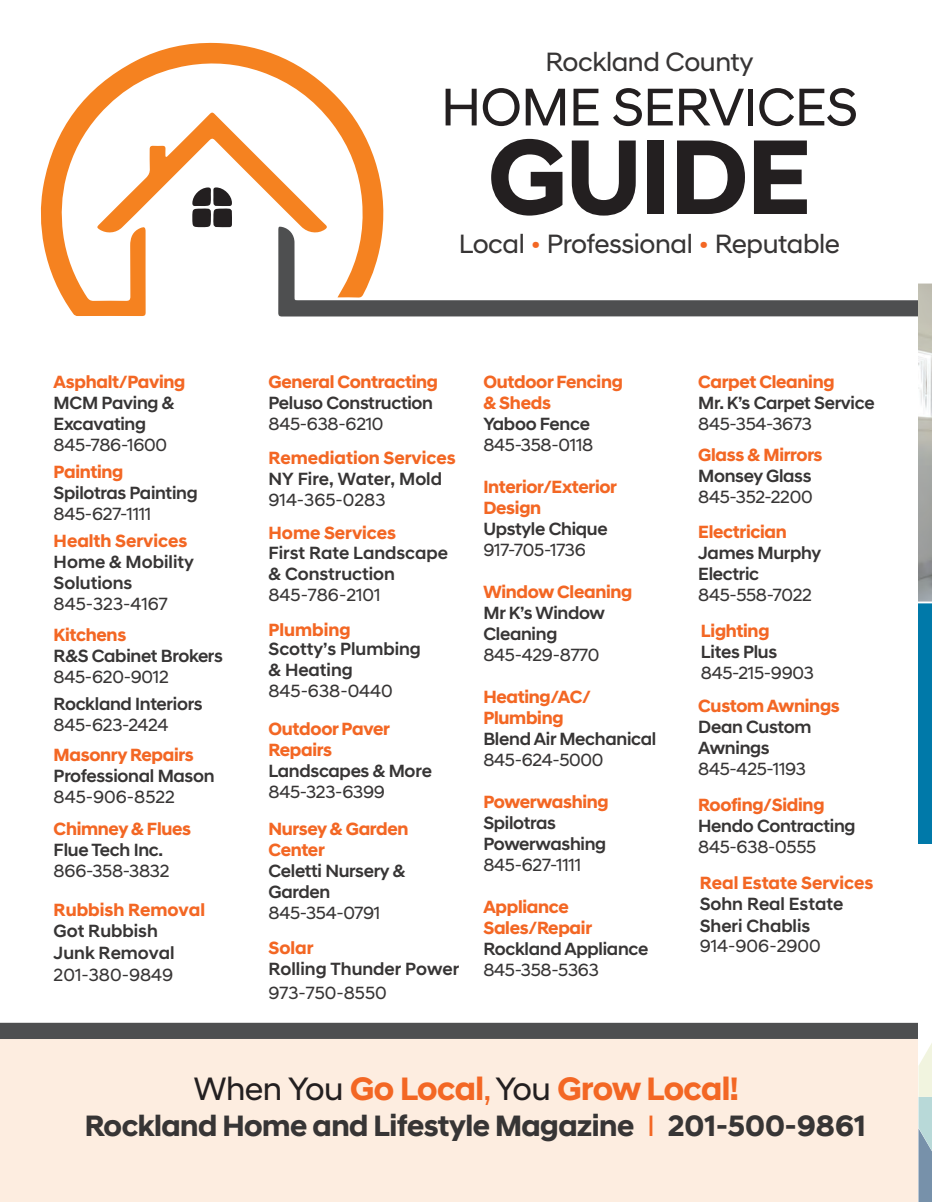
<style>
.page{position:relative;width:932px;height:1202px;background:#fff}
.page>*{position:absolute;margin:0;border:0;box-sizing:border-box;transform-origin:0 0}
.t1{font:700 108px "Hyundai Sans Head";letter-spacing:-.015em;color:#231f20}
.t2{font:54px "Hyundai Sans Head";letter-spacing:-.015em;color:#231f20}
.t3{font:700 33px "Hyundai Sans Head";letter-spacing:-.015em;color:#f36724}
.t4{font:700 30px "Hyundai Sans Head";letter-spacing:-.015em;color:#373535}
.t5{font:27px "Hyundai Sans Head";letter-spacing:-.015em;color:#373535}
.t6{font:500 18px/21px "Hyundai Sans Head";letter-spacing:-.015em;color:#373535}
.t7{font:700 18px/21px "Hyundai Sans Head";letter-spacing:-.015em;color:#f36724}
.t8{font:18px "Hyundai Sans Head";letter-spacing:-.015em;color:#373535}
.s1{color:#f36724}
.s2{font-weight:400;color:#231f20}
.s3{font-weight:400}
.s4{font-weight:400;color:#f36724}
</style>
<div class="page">
<svg style="left:41px;top:43px;width:343px;height:273px"></svg>
<svg style="left:278px;top:226px;width:640px;height:90px"></svg>
<svg style="left:97px;top:112px;width:231px;height:122px"></svg>
<div style="left:918px;top:603px;width:14px;height:241px;background:#0079a9"></div>
<svg style="left:0;top:1022px;width:932px;height:180px;background:#ecded3"></svg>
<svg style="left:918px;top:283px;width:14px;height:319px;background:#b9bab6"></svg>
<h3 class="t5" style="left:545px;top:46px;width:210px">Rockland County</h3>
<h2 class="t2" style="left:441px;top:75px;width:418px">HOME SERVICES</h2>
<h1 class="t1" style="left:488px;top:112px;width:324px">GUIDE</h1>
<h3 class="t5" style="left:459px;top:228px;width:383px">Local <span class="s1">•</span> Professional <span class="s1">•</span> Reputable</h3>
<p class="t7" style="left:54px;top:371px;width:133px">Asphalt/Paving</p>
<p class="t6" style="left:54px;top:392px;width:122px">MCM Paving &amp;<br>Excavating</p>
<p class="t8" style="left:54px;top:434px;width:115px">845-786-1600</p>
<p class="t7" style="left:54px;top:461px;width:71px">Painting</p>
<p class="t6" style="left:54px;top:482px;width:145px">Spilotras Painting</p>
<p class="t8" style="left:54px;top:503px;width:99px">845-627-1111</p>
<p class="t7" style="left:54px;top:530px;width:135px">Health Services</p>
<p class="t6" style="left:54px;top:551px;width:142px;line-height:21.6px">Home &amp; Mobility<br>Solutions</p>
<p class="t8" style="left:54px;top:593px;width:116px">845-323-4167</p>
<p class="t7" style="left:54px;top:624px;width:74px">Kitchens</p>
<p class="t6" style="left:54px;top:645px;width:171px">R&amp;S Cabinet Brokers</p>
<p class="t8" style="left:54px;top:666px;width:117px">845-620-9012</p>
<p class="t6" style="left:54px;top:693px;width:150px">Rockland Interiors</p>
<p class="t8" style="left:54px;top:714px;width:116px">845-623-2424</p>
<p class="t7" style="left:54px;top:744px;width:141px">Masonry Repairs</p>
<p class="t6" style="left:54px;top:765px;width:162px">Professional Mason</p>
<p class="t8" style="left:54px;top:786px;width:123px">845-906-8522</p>
<p class="t7" style="left:54px;top:818px;width:139px">Chimney &amp; Flues</p>
<p class="t6" style="left:54px;top:839px;width:111px">Flue Tech Inc.</p>
<p class="t8" style="left:54px;top:860px;width:117px">866-358-3832</p>
<p class="t7" style="left:54px;top:899px;width:153px">Rubbish Removal</p>
<p class="t6" style="left:54px;top:920px;width:122px;line-height:21.6px">Got Rubbish<br>Junk Removal</p>
<p class="t8" style="left:54px;top:963px;width:121px">201-380-9849</p>
<p class="t7" style="left:268px;top:371px;width:171px">General Contracting</p>
<p class="t6" style="left:268px;top:392px;width:166px">Peluso Construction</p>
<p class="t8" style="left:268px;top:413px;width:117px">845-638-6210</p>
<p class="t7" style="left:268px;top:447px;width:189px">Remediation Services</p>
<p class="t6" style="left:268px;top:468px;width:175px">NY Fire, Water, Mold</p>
<p class="t8" style="left:268px;top:489px;width:118px">914-365-0283</p>
<p class="t6" style="left:268px;top:541px;width:181px;line-height:21.6px">First Rate Landscape &amp; Construction</p>
<p class="t8" style="left:268px;top:583px;width:114px">845-786-2101</p>
<p class="t7" style="left:268px;top:522px;width:129px">Home Services</p>
<p class="t7" style="left:268px;top:619px;width:83px">Plumbing</p>
<p class="t6" style="left:268px;top:638px;width:154px;line-height:21.6px">Scotty’s Plumbing &amp; Heating</p>
<p class="t8" style="left:268px;top:680px;width:126px">845-638‐0440</p>
<p class="t7" style="left:268px;top:718px;width:123px">Outdoor Paver</p>
<p class="t7" style="left:268px;top:739px;width:65px">Repairs</p>
<p class="t6" style="left:268px;top:760px;width:165px">Landscapes &amp; More</p>
<p class="t8" style="left:268px;top:780px;width:118px">845-323-6399</p>
<p class="t7" style="left:268px;top:818px;width:141px">Nursey &amp; Garden<br>Center</p>
<p class="t6" style="left:268px;top:860px;width:138px">Celetti Nursery &amp;<br>Garden</p>
<p class="t8" style="left:268px;top:902px;width:113px">845-354-0791</p>
<p class="t7" style="left:268px;top:937px;width:46px">Solar</p>
<p class="t6" style="left:268px;top:958px;width:192px">Rolling Thunder Power</p>
<p class="t8" style="left:268px;top:981px;width:120px">973-750-8550</p>
<p class="t7" style="left:483px;top:371px;width:141px">Outdoor Fencing &amp; Sheds</p>
<p class="t6" style="left:483px;top:413px;width:108px">Yaboo Fence</p>
<p class="t8" style="left:483px;top:434px;width:111px">845-358-0118</p>
<p class="t7" style="left:483px;top:476px;width:135px">Interior/Exterior<br>Design</p>
<p class="t6" style="left:483px;top:518px;width:126px">Upstyle Chique</p>
<p class="t8" style="left:483px;top:539px;width:104px">917-705-1736</p>
<p class="t7" style="left:483px;top:581px;width:150px">Window Cleaning</p>
<p class="t6" style="left:483px;top:602px;width:123px">Mr K’s Window<br>Cleaning</p>
<p class="t8" style="left:483px;top:644px;width:118px">845-429-8770</p>
<p class="t7" style="left:483px;top:686px;width:109px">Heating/AC/<br>Plumbing</p>
<p class="t6" style="left:483px;top:728px;width:174px">Blend Air Mechanical</p>
<p class="t8" style="left:483px;top:749px;width:122px">845-624-5000</p>
<p class="t7" style="left:483px;top:791px;width:127px">Powerwashing</p>
<p class="t6" style="left:483px;top:812px;width:124px">Spilotras<br>Powerwashing</p>
<p class="t8" style="left:483px;top:854px;width:99px">845-627-1111</p>
<p class="t7" style="left:483px;top:896px;width:110px">Appliance<br>Sales/Repair</p>
<p class="t6" style="left:483px;top:938px;width:166px">Rockland Appliance</p>
<p class="t8" style="left:483px;top:959px;width:117px">845-358-5363</p>
<p class="t7" style="left:698px;top:371px;width:138px">Carpet Cleaning</p>
<p class="t6" style="left:698px;top:392px;width:178px">Mr. K’s Carpet Service</p>
<p class="t8" style="left:698px;top:413px;width:115px">845-354-3673</p>
<p class="t7" style="left:698px;top:445px;width:126px">Glass &amp; Mirrors</p>
<p class="t6" style="left:698px;top:465px;width:115px">Monsey Glass</p>
<p class="t8" style="left:698px;top:486px;width:116px">845-352-2200</p>
<p class="t7" style="left:698px;top:521px;width:90px">Electrician</p>
<p class="t6" style="left:698px;top:542px;width:124px">James Murphy<br>Electric</p>
<p class="t8" style="left:698px;top:584px;width:115px">845-558-7022</p>
<p class="t7" style="left:701px;top:620px;width:70px">Lighting</p>
<p class="t6" style="left:701px;top:641px;width:78px">Lites Plus</p>
<p class="t8" style="left:701px;top:662px;width:115px">845-215-9903</p>
<p class="t7" style="left:698px;top:695px;width:143px">Custom Awnings</p>
<p class="t6" style="left:698px;top:716px;width:115px">Dean Custom<br>Awnings</p>
<p class="t8" style="left:698px;top:758px;width:109px">845-425-1193</p>
<p class="t7" style="left:698px;top:794px;width:128px">Roofing/Siding</p>
<p class="t6" style="left:698px;top:815px;width:159px">Hendo Contracting</p>
<p class="t8" style="left:698px;top:836px;width:119px">845-638-0555</p>
<p class="t7" style="left:699px;top:872px;width:175px">Real Estate Services</p>
<p class="t6" style="left:699px;top:893px;width:145px;line-height:21.6px">Sohn Real Estate<br>Sheri Chablis</p>
<p class="t8" style="left:699px;top:935px;width:122px">914-906-2900</p>
<h3 class="t3" style="left:194px;top:1068px;width:546px"><span class="s2">When You</span> Go Local<span class="s3">,</span><span class="s2">You</span> Grow Local!</h3>
<h3 class="t4" style="left:85px;top:1107px;width:782px">Rockland Home and Lifestyle Magazine <span class="s4">I</span> 201-500-9861</h3>
</div>
